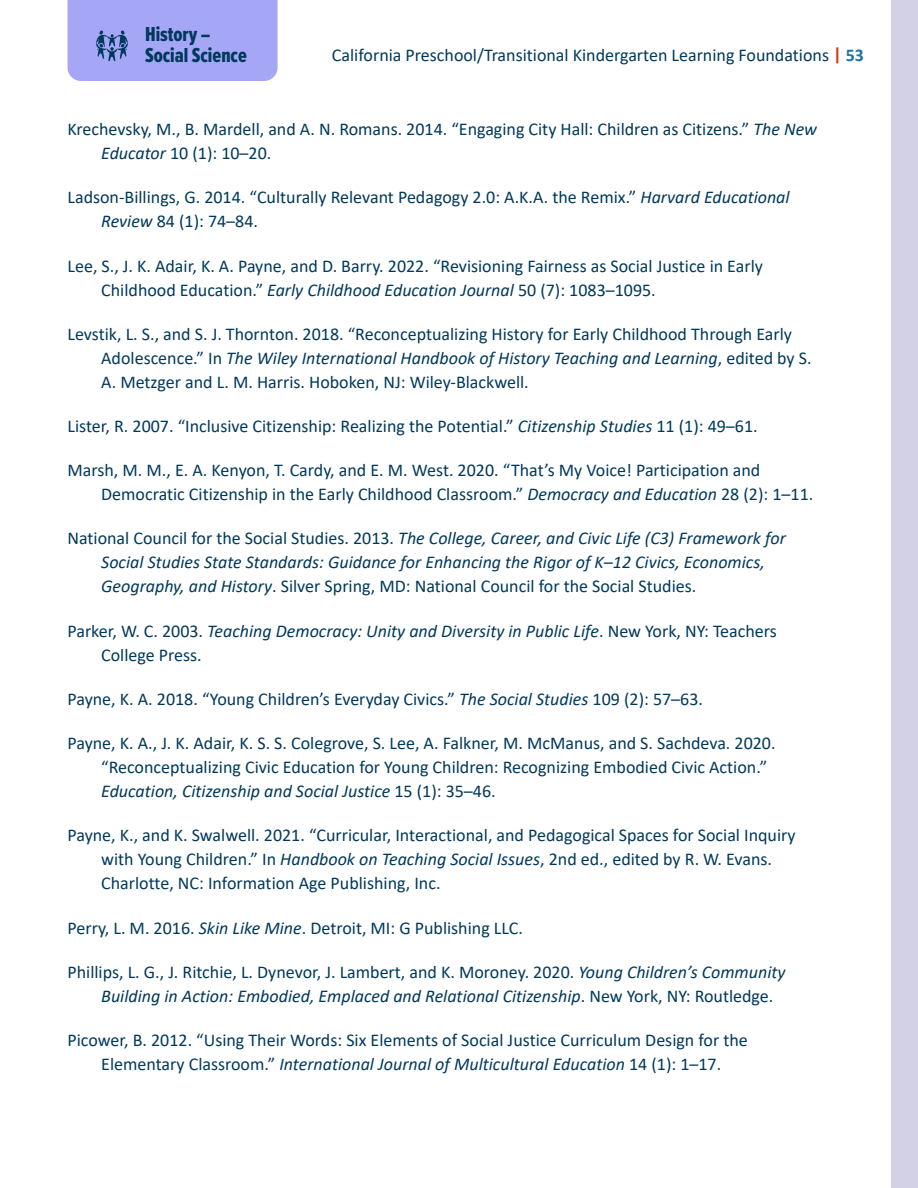
<style>
.page{position:relative;width:918px;height:1188px;background:#fff}
.page>*{position:absolute;margin:0;border:0;box-sizing:border-box;transform-origin:0 0}
.t1{font:21px/21px "Proxima Nova Ex Cn Extrabld";color:#00395c}
.t2{font:18px/24px "Calibri";color:#00395c}
.t3{font:italic 18px/24px "Calibri";color:#00395c}
.s1{font-weight:700;color:#cf3f1c}
.s2{font-weight:700;color:#2272a8}
.s3{font-style:italic}
.s4{font-style:normal}
</style>
<div class="page">
<div style="left:68px;top:0;width:210px;height:81px;background:#a6a6f7"></div>
<div style="left:891px;top:0;width:27px;height:1188px;background:#d2d1e6"></div>
<p class="t1" style="left:145px;top:23px;width:103px">History –<br>Social Science</p>
<p class="t2" style="left:332px;top:42px;width:534px">California Preschool/Transitional Kindergarten Learning Foundations <span class="s1">|</span> <span class="s2">53</span></p>
<p class="t2" style="left:101px;top:117px;width:717px;text-indent:-34px">Krechevsky, M., B. Mardell, and A. N. Romans. 2014. “Engaging City Hall: Children as Citizens.” <span class="s3">The New<br>Educator</span> 10 (1): 10–20.</p>
<p class="t2" style="left:101px;top:185px;width:690px;text-indent:-34px">Ladson-Billings, G. 2014. “Culturally Relevant Pedagogy 2.0: A.K.A. the Remix.” <span class="s3">Harvard Educational<br>Review</span> 84 (1): 74–84.</p>
<p class="t2" style="left:101px;top:253px;width:663px;text-indent:-34px">Lee, S., J. K. Adair, K. A. Payne, and D. Barry. 2022. “Revisioning Fairness as Social Justice in Early<br>Childhood Education.” <span class="s3">Early Childhood Education Journal</span> 50 (7): 1083–1095.</p>
<p class="t2" style="left:101px;top:321px;width:712px;text-indent:-34px">Levstik, L. S., and S. J. Thornton. 2018. “Reconceptualizing History for Early Childhood Through Early<br>Adolescence.” In <span class="s3">The Wiley International Handbook of History Teaching and Learning</span>, edited by S.<br>A. Metzger and L. M. Harris. Hoboken, NJ: Wiley-Blackwell.</p>
<p class="t2" style="left:68px;top:414px;width:692px">Lister, R. 2007. “Inclusive Citizenship: Realizing the Potential.” <span class="s3">Citizenship Studies</span> 11 (1): 49–61.</p>
<p class="t2" style="left:101px;top:458px;width:714px;text-indent:-34px">Marsh, M. M., E. A. Kenyon, T. Cardy, and E. M. West. 2020. “That’s My Voice! Participation and<br>Democratic Citizenship in the Early Childhood Classroom.” <span class="s3">Democracy and Education</span> 28 (2): 1–11.</p>
<p class="t3" style="left:101px;top:526px;width:686px;text-indent:-34px"><span class="s4">National Council for the Social Studies. 2013.</span> The College, Career, and Civic Life (C3) Framework for<br>Social Studies State Standards: Guidance for Enhancing the Rigor of K–12 Civics, Economics,<br>Geography, and History<span class="s4">. Silver Spring, MD: National Council for the Social Studies.</span></p>
<p class="t2" style="left:101px;top:618px;width:677px;text-indent:-34px">Parker, W. C. 2003. <span class="s3">Teaching Democracy: Unity and Diversity in Public Life</span>. New York, NY: Teachers<br>College Press.</p>
<p class="t2" style="left:68px;top:686px;width:637px">Payne, K. A. 2018. “Young Children’s Everyday Civics.” <span class="s3">The Social Studies</span> 109 (2): 57–63.</p>
<p class="t2" style="left:101px;top:731px;width:676px;text-indent:-34px">Payne, K. A., J. K. Adair, K. S. S. Colegrove, S. Lee, A. Falkner, M. McManus, and S. Sachdeva. 2020. “Reconceptualizing Civic Education for Young Children: Recognizing Embodied Civic Action.”<br><span class="s3">Education, Citizenship and Social Justice</span> 15 (1): 35–46.</p>
<p class="t2" style="left:101px;top:823px;width:696px;text-indent:-34px">Payne, K., and K. Swalwell. 2021. “Curricular, Interactional, and Pedagogical Spaces for Social Inquiry with Young Children.” In <span class="s3">Handbook on Teaching Social Issues</span>, 2nd ed., edited by R. W. Evans.<br>Charlotte, NC: Information Age Publishing, Inc.</p>
<p class="t2" style="left:68px;top:915px;width:457px">Perry, L. M. 2016. <span class="s3">Skin Like Mine</span>. Detroit, MI: G Publishing LLC.</p>
<p class="t2" style="left:101px;top:959px;width:686px;text-indent:-34px">Phillips, L. G., J. Ritchie, L. Dynevor, J. Lambert, and K. Moroney. 2020. <span class="s3">Young Children’s Community<br>Building in Action: Embodied, Emplaced and Relational Citizenship</span>. New York, NY: Routledge.</p>
<p class="t2" style="left:68px;top:1028px;width:682px;text-align:center">Picower, B. 2012. “Using Their Words: Six Elements of Social Justice Curriculum Design for the<br>Elementary Classroom.” <span class="s3">International Journal of Multicultural Education</span> 14 (1): 1–17.</p>
</div>
